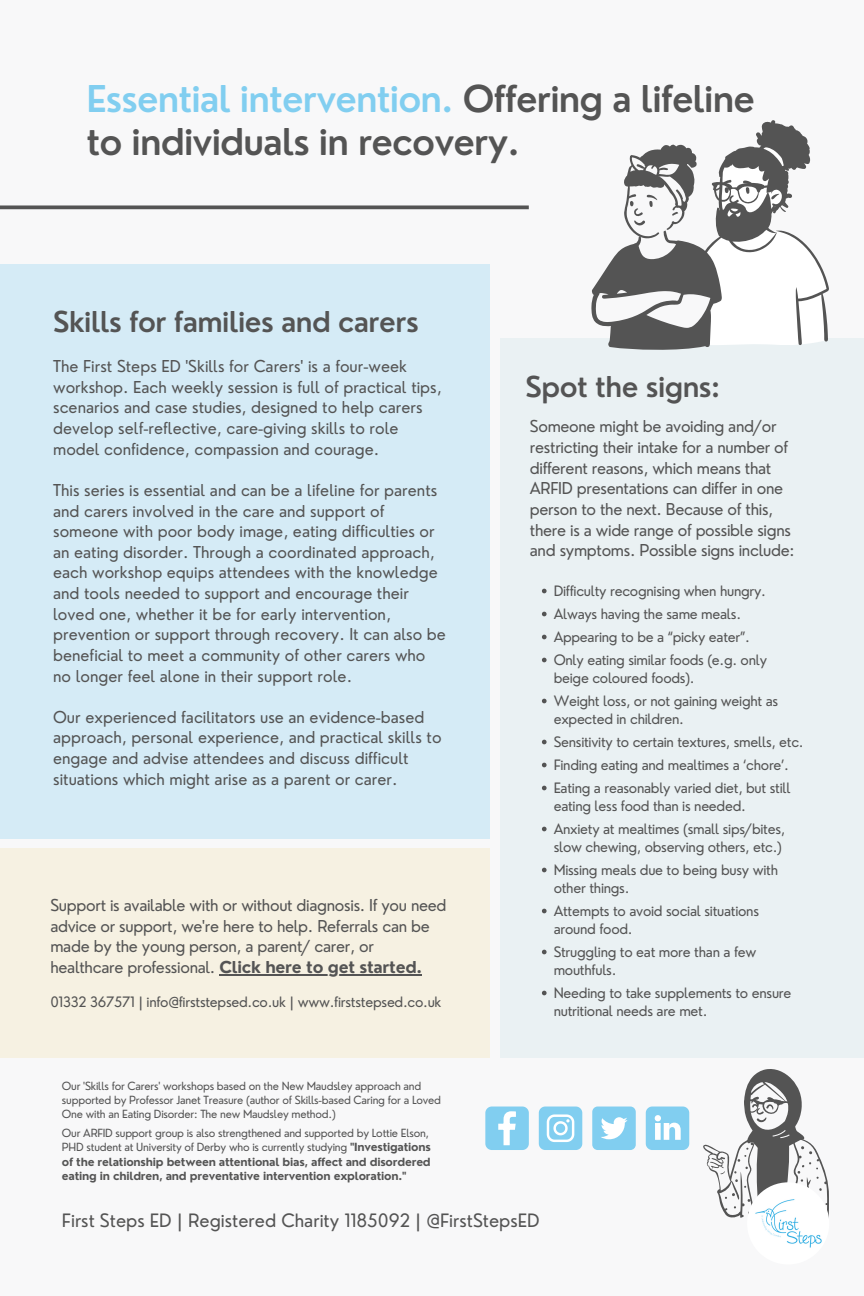
<style>
.page{position:relative;width:864px;height:1296px;background:#f8f8f9}
.page>*{position:absolute;margin:0;border:0;box-sizing:border-box;transform-origin:0 0}
.t1{font:600 36px/43.1px "Nourd";letter-spacing:-.025em;color:#545454}
.t2{font:600 28px "Nourd";letter-spacing:-.02em;color:#545454}
.t3{font:18px "Nourd";color:#545454}
.t4{font:16px/20.6px "Nourd";color:#545454}
.t5{font:16px/20.6px "Nourd";letter-spacing:-.02em;color:#545454}
.t6{font:14px/23px "Nourd";letter-spacing:-.02em;color:#545454}
.t7{font:700 11px/14.1px "Nourd";letter-spacing:-.02em;color:#545454}
.t8{font:11px/14.1px "Nourd";letter-spacing:-.02em;color:#545454}
.s1{color:#81cef0}
.s2{font-weight:700}
.s3{font-weight:400}
</style>
<div class="page">
<div style="left:500px;top:339px;width:364px;height:719px;background:#eaf1f3"></div>
<svg style="left:703px;top:1069px;width:126px;height:149px"></svg>
<img style="left:747px;top:1182px;width:82px;height:82px;border-radius:50%">
<svg style="left:485px;top:1107px;width:44px;height:43px;background:#98d6f2"></svg>
<svg style="left:539px;top:1107px;width:43px;height:43px;background:#98d6f2"></svg>
<div style="left:592px;top:1107px;width:44px;height:43px;background:#81cef0;border-radius:5px"></div>
<svg style="left:601px;top:1117px;width:27px;height:22px"></svg>
<svg style="left:646px;top:1107px;width:43px;height:43px"></svg>
<svg style="left:0;top:205px;width:529px;height:4px;background:#676768"></svg>
<div style="left:0;top:264px;width:490px;height:574px;background:#d5ebf6"></div>
<div style="left:0;top:848px;width:490px;height:210px;background:#f6f1e2"></div>
<svg style="left:591px;top:120px;width:238px;height:230px"></svg>
<svg style="left:542px;top:589px;width:5px;height:4px"></svg>
<svg style="left:542px;top:612px;width:5px;height:4px"></svg>
<svg style="left:542px;top:635px;width:5px;height:4px"></svg>
<svg style="left:542px;top:658px;width:5px;height:4px"></svg>
<svg style="left:542px;top:699px;width:5px;height:4px"></svg>
<svg style="left:542px;top:740px;width:5px;height:4px"></svg>
<svg style="left:542px;top:763px;width:5px;height:4px"></svg>
<svg style="left:542px;top:786px;width:5px;height:4px"></svg>
<svg style="left:542px;top:827px;width:5px;height:4px"></svg>
<svg style="left:542px;top:868px;width:5px;height:4px"></svg>
<svg style="left:542px;top:909px;width:5px;height:4px"></svg>
<svg style="left:542px;top:950px;width:5px;height:4px"></svg>
<svg style="left:542px;top:991px;width:5px;height:4px"></svg>
<hr style="left:219px;top:974px;width:203px;height:2px;background:#545454">
<h1 class="t1" style="left:86px;top:77px;width:670px"><span class="s1">Essential intervention.</span> Offering a lifeline to individuals in recovery.</h1>
<h2 class="t2" style="left:53px;top:304px;width:367px">Skills for families and carers</h2>
<p class="t4" style="left:53px;top:356px;width:390px">The First Steps ED 'Skills for Carers' is a four-week workshop. Each weekly session is full of practical tips, scenarios and case studies, designed to help carers develop self-reflective, care-giving skills to role model confidence, compassion and courage.</p>
<p class="t4" style="left:53px;top:480px;width:394px">This series is essential and can be a lifeline for parents and carers involved in the care and support of someone with poor body image, eating difficulties or an eating disorder. Through a coordinated approach, each workshop equips attendees with the knowledge and tools needed to support and encourage their loved one, whether it be for early intervention, prevention or support through recovery. It can also be beneficial to meet a community of other carers who no longer feel alone in their support role.</p>
<p class="t4" style="left:53px;top:706px;width:390px">Our experienced facilitators use an evidence-based approach, personal experience, and practical skills to engage and advise attendees and discuss difficult situations which might arise as a parent or carer.</p>
<p class="t5" style="left:50px;top:895px;width:398px">Support is available with or without diagnosis. If you need advice or support, we're here to help. Referrals can be made by the young person, a parent/ carer, or healthcare professional. <span class="s2">Click here to get started.</span></p>
<p class="t6" style="left:50px;top:990px;width:393px">01332 367571 | info@firststepsed.co.uk | www.firststepsed.co.uk</p>
<h2 class="t2" style="left:526px;top:369px;width:196px">Spot the signs:</h2>
<p class="t5" style="left:530px;top:416px;width:266px">Someone might be avoiding and/or restricting their intake for a number of different reasons, which means that ARFID presentations can differ in one person to the next. Because of this, there is a wide range of possible signs and symptoms. Possible signs include:</p>
<p class="t6" style="left:554px;top:579px;width:215px">Difficulty recognising when hungry.<br>Always having the same meals.<br>Appearing to be a “picky eater”.<br>Only eating similar foods (e.g. only</p>
<p class="t6" style="left:554px;top:666px;width:226px">beige coloured foods).<br>Weight loss, or not gaining weight as</p>
<p class="t6" style="left:554px;top:707px;width:252px">expected in children.<br>Sensitivity to certain textures, smells, etc.<br>Finding eating and mealtimes a ‘chore’.<br>Eating a reasonably varied diet, but still</p>
<p class="t6" style="left:554px;top:794px;width:233px">eating less food than is needed.<br>Anxiety at mealtimes (small sips/bites,</p>
<p class="t6" style="left:554px;top:835px;width:230px">slow chewing, observing others, etc.)<br>Missing meals due to being busy with</p>
<p class="t6" style="left:554px;top:876px;width:207px">other things.<br>Attempts to avoid social situations</p>
<p class="t6" style="left:554px;top:917px;width:204px">around food.<br>Struggling to eat more than a few</p>
<p class="t6" style="left:554px;top:958px;width:239px">mouthfuls.<br>Needing to take supplements to ensure</p>
<p class="t6" style="left:554px;top:999px;width:155px">nutritional needs are met.</p>
<p class="t8" style="left:62px;top:1079px;width:381px">Our 'Skills for Carers' workshops based on the New Maudsley approach and supported by Professor Janet Treasure (author of Skills-based Caring for a Loved<br>One with an Eating Disorder: The new Maudsley method.)</p>
<p class="t7" style="left:62px;top:1126px;width:370px"><span class="s3">Our ARFID support group is also strengthened and supported by Lottie Elson, PHD student at University of Derby who is currently studying</span> "Investigations of the relationship between attentional bias, affect and disordered eating in children, and preventative intervention exploration."</p>
<p class="t3" style="left:62px;top:1209px;width:479px">First Steps ED | Registered Charity 1185092 | @FirstStepsED</p>
</div>
